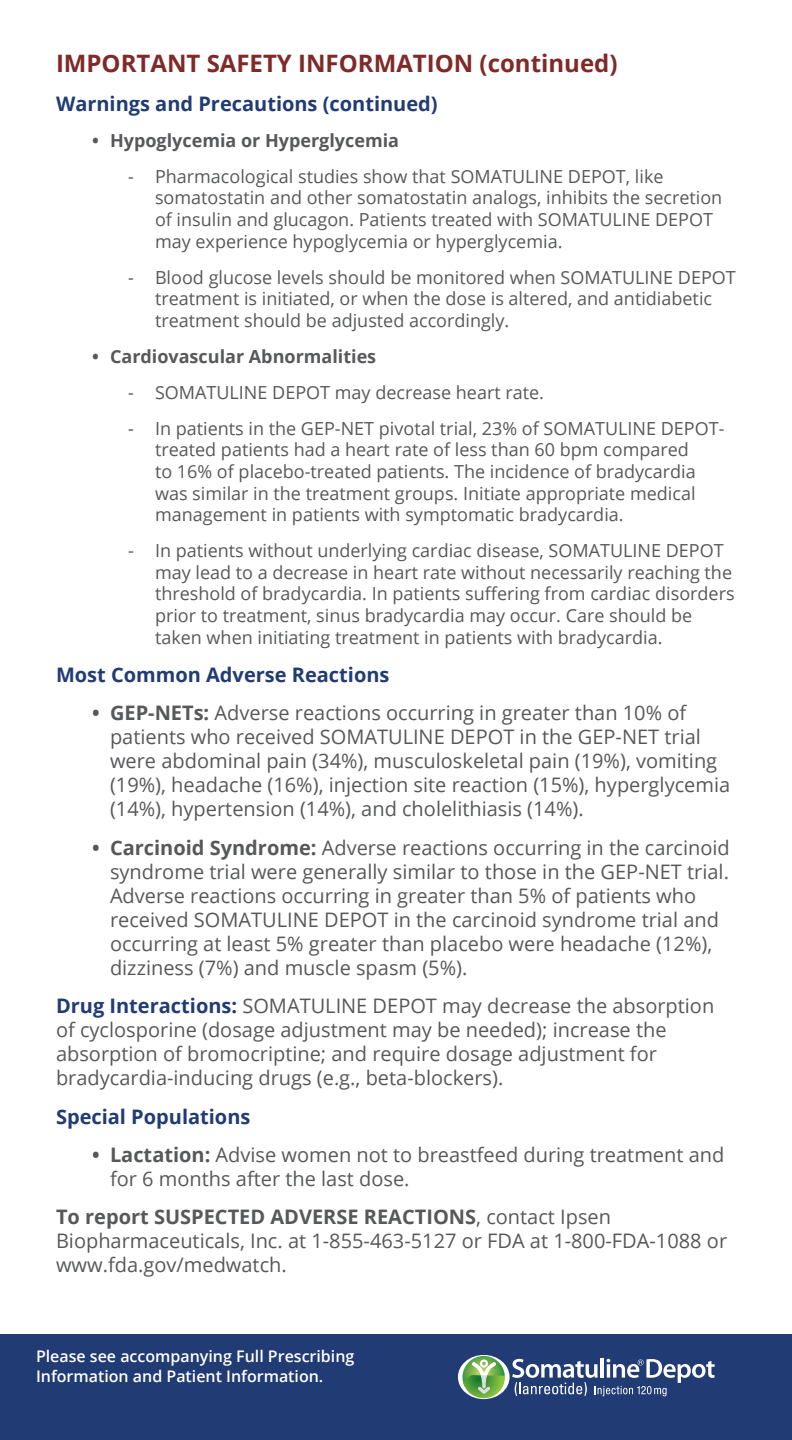
<style>
.page{position:relative;width:792px;height:1440px;background:#fff}
.page>*{position:absolute;margin:0;border:0;box-sizing:border-box;transform-origin:0 0}
.t1{font:700 24px "Open Sans";color:#802a28}
.t2{font:20px/24px "Open Sans";color:#57585a}
.t3{font:700 20px "Open Sans";color:#213b74}
.t4{font:18px/21.6px "Open Sans";color:#57585a}
.t5{font:700 18px "Open Sans";color:#57585a}
.t6{font:600 16px/19.2px "Open Sans";color:#fff}
.s1{font-weight:700}
.s2{font-weight:700;color:#213b74}
</style>
<div class="page">
<div style="left:0;top:1335px;width:792px;height:105px;background:#213b74"></div>
<hr style="left:600px;top:1358px;width:4px;height:20px;background:#fff">
<div style="left:458px;top:1355px;width:52px;height:44px;background:#fff;border-radius:50%"></div>
<svg style="left:463px;top:1356px;width:42px;height:42px"></svg>
<svg style="left:512px;top:1359px;width:203px;height:37px"></svg>
<p class="t1" style="left:56px;top:47px;width:563px">IMPORTANT SAFETY INFORMATION (continued)</p>
<p class="t3" style="left:56px;top:89px;width:383px">Warnings and Precautions (continued)</p>
<p class="t5" style="left:92px;top:128px;width:309px">• Hypoglycemia or Hyperglycemia</p>
<p class="t4" style="left:155px;top:165px;width:569px;text-indent:-27px">- Pharmacological studies show that SOMATULINE DEPOT, like somatostatin and other somatostatin analogs, inhibits the secretion of insulin and glucagon. Patients treated with SOMATULINE DEPOT may experience hypoglycemia or hyperglycemia.</p>
<p class="t4" style="left:155px;top:266px;width:582px;text-indent:-27px">- Blood glucose levels should be monitored when SOMATULINE DEPOT treatment is initiated, or when the dose is altered, and antidiabetic treatment should be adjusted accordingly.</p>
<p class="t5" style="left:92px;top:344px;width:286px">• Cardiovascular Abnormalities</p>
<p class="t4" style="left:128px;top:381px;width:417px">- SOMATULINE DEPOT may decrease heart rate.</p>
<p class="t4" style="left:155px;top:417px;width:571px;text-indent:-27px">- In patients in the GEP-NET pivotal trial, 23% of SOMATULINE DEPOT&shy;treated patients had a heart rate of less than 60 bpm compared<br>to 16% of placebo-treated patients. The incidence of bradycardia was similar in the treatment groups. Initiate appropriate medical management in patients with symptomatic bradycardia.</p>
<p class="t4" style="left:155px;top:539px;width:581px;text-indent:-27px">- In patients without underlying cardiac disease, SOMATULINE DEPOT may lead to a decrease in heart rate without necessarily reaching the threshold of bradycardia. In patients suffering from cardiac disorders prior to treatment, sinus bradycardia may occur. Care should be taken when initiating treatment in patients with bradycardia.</p>
<p class="t3" style="left:56px;top:661px;width:335px">Most Common Adverse Reactions</p>
<p class="t2" style="left:110px;top:701px;width:622px;text-indent:-18px"><span class="s1">• GEP-NETs:</span> Adverse reactions occurring in greater than 10% of patients who received SOMATULINE DEPOT in the GEP-NET trial were abdominal pain (34%), musculoskeletal pain (19%), vomiting (19%), headache (16%), injection site reaction (15%), hyperglycemia (14%), hypertension (14%), and cholelithiasis (14%).</p>
<p class="t2" style="left:110px;top:835px;width:621px;text-indent:-18px"><span class="s1">• Carcinoid Syndrome:</span> Adverse reactions occurring in the carcinoid syndrome trial were generally similar to those in the GEP-NET trial.<br>Adverse reactions occurring in greater than 5% of patients who received SOMATULINE DEPOT in the carcinoid syndrome trial and occurring at least 5% greater than placebo were headache (12%), dizziness (7%) and muscle spasm (5%).</p>
<p class="t2" style="left:56px;top:993px;width:660px"><span class="s2">Drug Interactions:</span> SOMATULINE DEPOT may decrease the absorption of cyclosporine (dosage adjustment may be needed); increase the absorption of bromocriptine; and require dosage adjustment for bradycardia-inducing drugs (e.g., beta-blockers).</p>
<p class="t3" style="left:56px;top:1102px;width:196px">Special Populations</p>
<p class="t2" style="left:110px;top:1142px;width:616px;text-indent:-18px"><span class="s1">• Lactation:</span> Advise women not to breastfeed during treatment and for 6 months after the last dose.</p>
<p class="t2" style="left:56px;top:1205px;width:673px"><span class="s1">To report SUSPECTED ADVERSE REACTIONS</span>, contact Ipsen<br>Biopharmaceuticals, Inc. at 1-855-463-5127 or FDA at 1-800-FDA-1088 or www.fda.gov/medwatch.</p>
<p class="t6" style="left:36px;top:1347px;width:320px">Please see accompanying Full Prescribing<br>Information and Patient Information.</p>
</div>
